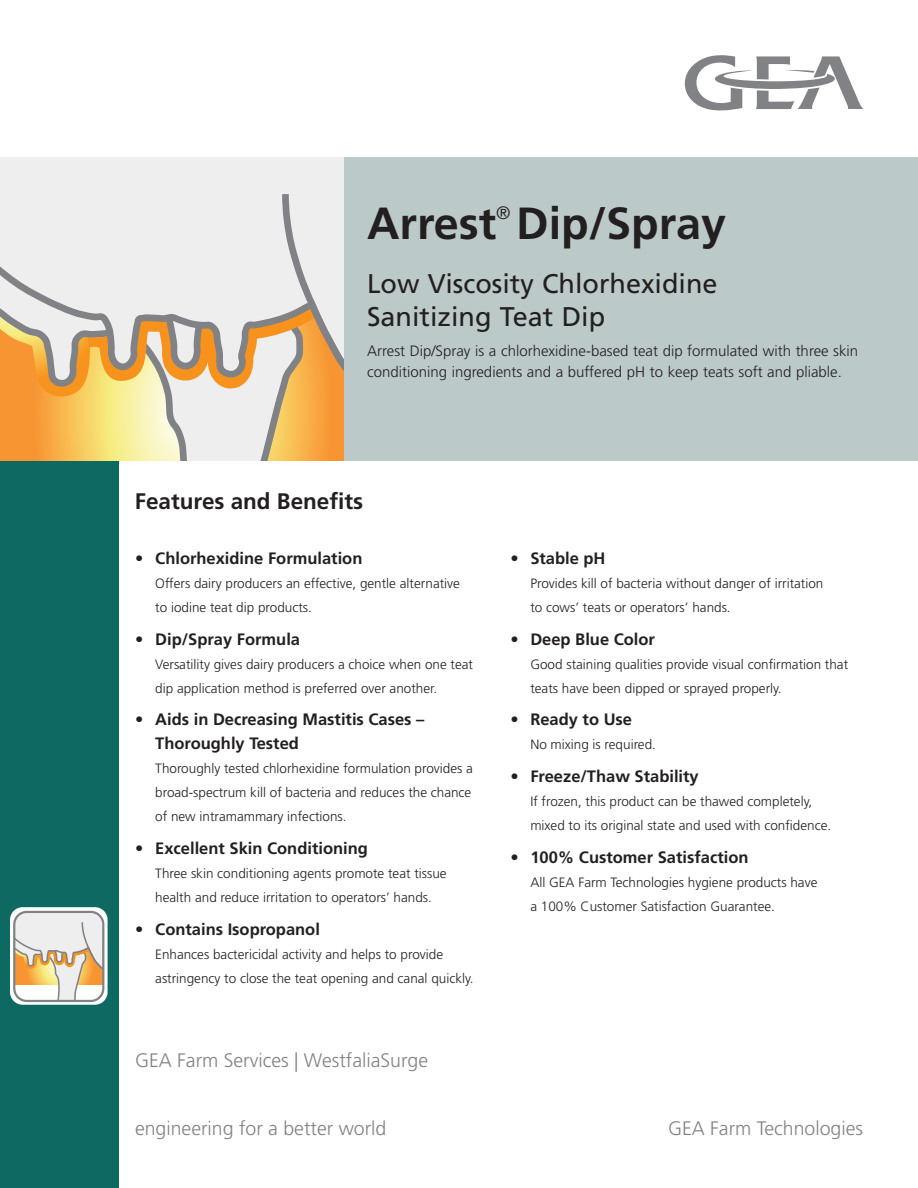
<style>
.page{position:relative;width:918px;height:1188px;background:#fff}
.page>*{position:absolute;margin:0;border:0;box-sizing:border-box;transform-origin:0 0}
.t1{font:700 45px "Frutiger LT Com";color:#231f20}
.t2{font:27px/33px "Frutiger";color:#231f20}
.t3{font:700 22.5px "Frutiger LT Com";color:#231f20}
.t4{font:300 19.5px "Frutiger";color:#808285}
.t5{font:300 18px "Frutiger";color:#231f20}
.t6{font:700 16.5px/24px "Frutiger LT Com";color:#231f20}
.t7{font:300 15px/21px "Frutiger";color:#231f20}
.t8{font:300 13.5px/24px "Frutiger";color:#231f20}
</style>
<div class="page">
<div style="left:0;top:446px;width:119px;height:742px;background:#0e6963"></div>
<div style="left:10px;top:907px;width:98px;height:98px;background:#fff;border-radius:13px"></div>
<svg style="left:11px;top:908px;width:95px;height:93px"></svg>
<div style="left:13px;top:911px;width:91px;height:91px;border:2px solid #808285;border-radius:13px"></div>
<svg style="left:308px;top:408px;width:36px;height:52px;background:#f79d39"></svg>
<svg style="left:0;top:408px;width:308px;height:52px;background:#efd092"></svg>
<svg style="left:0;top:158px;width:344px;height:250px;background:#e6d8c7"></svg>
<div style="left:344px;top:157px;width:574px;height:304px;background:#bcc9c9"></div>
<svg style="left:685px;top:55px;width:178px;height:56px"></svg>
<h1 class="t1" style="left:367px;top:196px;width:361px">Arrest Dip/Spray</h1>
<h3 class="t5" style="left:496px;top:203px;width:16px">®</h3>
<h2 class="t2" style="left:367px;top:267px;width:352px">Low Viscosity Chlorhexidine<br>Sanitizing Teat Dip</h2>
<p class="t7" style="left:367px;top:341px;width:493px">Arrest Dip/Spray is a chlorhexidine-based teat dip formulated with three skin conditioning ingredients and a buffered pH to keep teats soft and pliable.</p>
<h3 class="t3" style="left:135px;top:488px;width:230px">Features and Benefits</h3>
<p class="t6" style="left:135px;top:546px;width:229px">• Chlorhexidine Formulation</p>
<p class="t8" style="left:155px;top:571px;width:306px">Offers dairy producers an effective, gentle alternative to iodine teat dip products.</p>
<p class="t6" style="left:135px;top:627px;width:166px">• Dip/Spray Formula</p>
<p class="t8" style="left:155px;top:652px;width:319px">Versatility gives dairy producers a choice when one teat dip application method is preferred over another.</p>
<p class="t6" style="left:155px;top:708px;width:271px;text-indent:-20px">• Aids in Decreasing Mastitis Cases –<br>Thoroughly Tested</p>
<p class="t8" style="left:155px;top:757px;width:319px;text-align:justify">Thoroughly tested chlorhexidine formulation provides a broad-spectrum kill of bacteria and reduces the chance of new intramammary infections.</p>
<p class="t6" style="left:135px;top:837px;width:234px">• Excellent Skin Conditioning</p>
<p class="t8" style="left:155px;top:862px;width:293px">Three skin conditioning agents promote teat tissue health and reduce irritation to operators’ hands.</p>
<p class="t6" style="left:135px;top:917px;width:186px">• Contains Isopropanol</p>
<p class="t8" style="left:155px;top:942px;width:320px">Enhances bactericidal activity and helps to provide astringency to close the teat opening and canal quickly.</p>
<h3 class="t4" style="left:135px;top:1049px;width:295px">GEA Farm Services | WestfaliaSurge</h3>
<p class="t6" style="left:510px;top:546px;width:97px">• Stable pH</p>
<p class="t8" style="left:530px;top:571px;width:295px">Provides kill of bacteria without danger of irritation to cows’ teats or operators’ hands.</p>
<p class="t6" style="left:510px;top:627px;width:146px">• Deep Blue Color</p>
<p class="t8" style="left:530px;top:652px;width:319px">Good staining qualities provide visual confirmation that teats have been dipped or sprayed properly.</p>
<p class="t6" style="left:510px;top:708px;width:123px">• Ready to Use</p>
<p class="t8" style="left:530px;top:733px;width:127px">No mixing is required.</p>
<p class="t6" style="left:510px;top:765px;width:190px">• Freeze/Thaw Stability</p>
<p class="t8" style="left:530px;top:790px;width:302px">If frozen, this product can be thawed completely, mixed to its original state and used with confidence.</p>
<p class="t6" style="left:510px;top:845px;width:240px">• 100% Customer Satisfaction</p>
<p class="t8" style="left:530px;top:870px;width:289px">All GEA Farm Technologies hygiene products have a 100% Customer Satisfaction Guarantee.</p>
<h3 class="t4" style="left:135px;top:1117px;width:253px">engineering for a better world</h3>
<h3 class="t4" style="left:668px;top:1117px;width:197px">GEA Farm Technologies</h3>
</div>
